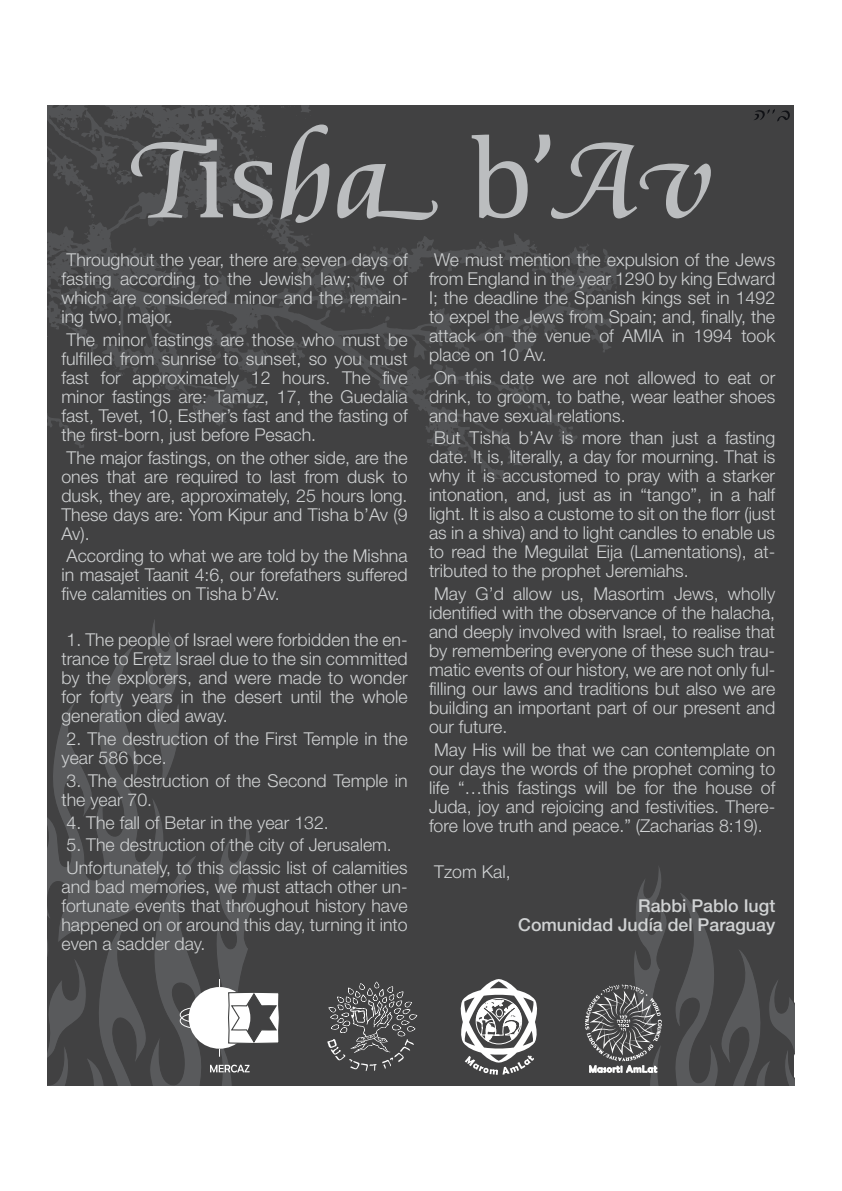
<style>
.page{position:relative;width:842px;height:1191px;background:#fff}
.page>*{position:absolute;margin:0;border:0;box-sizing:border-box;transform-origin:0 0}
.t1{font:118.3px "Cataneo BT Regular Swash";color:#bbbdbf}
.t2{font:300 17.7px/19px "Helvetica Neue";color:#d0d2d3;text-align:justify}
.t3{font:500 17.7px/19px "Helvetica Neue";color:#d0d2d3;text-align:right}
.t4{font:9.7px "Berlin Sans FB";letter-spacing:.07em;color:#fff}
.s1{font-family:"Cambria Math"}
</style>
<div class="page">
<div style="left:48px;top:105px;width:746px;height:980px;background:#414142"></div>
<svg style="left:48px;top:105px;width:568px;height:374px"></svg>
<svg style="left:211px;top:423px;width:13px;height:7px"></svg>
<svg style="left:257px;top:407px;width:5px;height:5px"></svg>
<svg style="left:171px;top:389px;width:8px;height:5px"></svg>
<svg style="left:520px;top:377px;width:4px;height:5px"></svg>
<svg style="left:113px;top:364px;width:28px;height:13px"></svg>
<svg style="left:229px;top:352px;width:3px;height:8px"></svg>
<svg style="left:161px;top:343px;width:3px;height:5px"></svg>
<svg style="left:492px;top:334px;width:15px;height:10px"></svg>
<svg style="left:168px;top:270px;width:33px;height:24px"></svg>
<svg style="left:594px;top:291px;width:12px;height:11px"></svg>
<svg style="left:334px;top:291px;width:56px;height:30px"></svg>
<svg style="left:48px;top:279px;width:66px;height:74px"></svg>
<svg style="left:282px;top:249px;width:38px;height:45px"></svg>
<svg style="left:392px;top:247px;width:8px;height:7px"></svg>
<svg style="left:48px;top:143px;width:47px;height:80px"></svg>
<svg style="left:84px;top:232px;width:5px;height:8px"></svg>
<svg style="left:267px;top:210px;width:6px;height:5px"></svg>
<svg style="left:208px;top:200px;width:17px;height:12px"></svg>
<svg style="left:152px;top:127px;width:7px;height:7px"></svg>
<svg style="left:115px;top:170px;width:17px;height:15px"></svg>
<svg style="left:191px;top:166px;width:10px;height:9px"></svg>
<svg style="left:79px;top:116px;width:6px;height:5px"></svg>
<svg style="left:754px;top:109px;width:36px;height:13px"></svg>
<svg style="left:48px;top:620px;width:231px;height:465px"></svg>
<svg style="left:327px;top:981px;width:90px;height:90px"></svg>
<svg style="left:585px;top:868px;width:209px;height:217px"></svg>
<svg style="left:460px;top:979px;width:77px;height:95px"></svg>
<h1 class="t1" style="left:128px;top:108px;width:586px">T<span class="s1">is</span>ha <span class="s1">b’</span>Av</h1>
<p class="t2" style="left:61px;top:250px;width:348px">Throughout the year, there are seven days of fasting according to the Jewish law; five of which are considered minor and the remain&shy;ing two, major.</p>
<p class="t2" style="left:61px;top:329px;width:348px">The minor fastings are those who must be fulfilled from sunrise to sunset, so you must fast for approximately 12 hours. The five minor fastings are: Tamuz, 17, the Guedalia fast, Tevet, 10, Esther’s fast and the fasting of the first-born, just before Pesach.</p>
<p class="t2" style="left:61px;top:447px;width:348px">The major fastings, on the other side, are the ones that are required to last from dusk to dusk, they are, approximately, 25 hours long.<br>These days are: Yom Kipur and Tisha b’Av (9<br>Av).</p>
<p class="t2" style="left:61px;top:546px;width:348px">According to what we are told by the Mishna in masajet Taanit 4:6, our forefathers suffered five calamities on Tisha b’Av.</p>
<p class="t2" style="left:61px;top:630px;width:348px">1. The people of Israel were forbidden the en&shy;trance to Eretz Israel due to the sin committed by the explorers, and were made to wonder for forty years in the desert until the whole generation died away.</p>
<p class="t2" style="left:61px;top:728px;width:348px">2. The destruction of the First Temple in the year 586 bce.</p>
<p class="t2" style="left:61px;top:770px;width:348px">3. The destruction of the Second Temple in the year 70.</p>
<p class="t2" style="left:67px;top:812px;width:264px">4. The fall of Betar in the year 132.</p>
<p class="t2" style="left:67px;top:833px;width:343px;line-height:22.8px">5. The destruction of the city of Jerusalem.<br>Unfortunately, to this classic list of calamities</p>
<p class="t2" style="left:61px;top:877px;width:348px">and bad memories, we must attach other un&shy;fortunate events that throughout history have happened on or around this day, turning it into even a sadder day.</p>
<p class="t2" style="left:429px;top:249px;width:348px">We must mention the expulsion of the Jews from England in the year 1290 by king Edward I; the deadline the Spanish kings set in 1492 to expel the Jews from Spain; and, finally, the attack on the venue of AMIA in 1994 took place on 10 Av.</p>
<p class="t2" style="left:429px;top:367px;width:348px">On this date we are not allowed to eat or drink, to groom, to bathe, wear leather shoes and have sexual relations.</p>
<p class="t2" style="left:429px;top:428px;width:348px">But Tisha b’Av is more than just a fasting date. It is, literally, a day for mourning. That is why it is accustomed to pray with a starker intonation, and, just as in “tango”, in a half light. It is also a custome to sit on the florr (just as in a shiva) and to light candles to enable us to read the Meguilat Eija (Lamentations), at&shy;tributed to the prophet Jeremiahs.</p>
<p class="t2" style="left:429px;top:584px;width:348px">May G’d allow us, Masortim Jews, wholly identified with the observance of the halacha, and deeply involved with Israel, to realise that by remembering everyone of these such trau&shy;matic events of our history, we are not only ful&shy;filling our laws and traditions but also we are building an important part of our present and our future.</p>
<p class="t2" style="left:429px;top:740px;width:348px">May His will be that we can contemplate on our days the words of the prophet coming to life “…this fastings will be for the house of Juda, joy and rejoicing and festivities. There&shy;fore love truth and peace.” (Zacharias 8:19).</p>
<p class="t2" style="left:434px;top:861px;width:78px">Tzom Kal,</p>
<p class="t3" style="left:518px;top:896px;width:259px">Rabbi Pablo Iugt<br>Comunidad Judía del Paraguay</p>
<p class="t4" style="left:589px;top:1063px;width:70px">Masorti AmLat</p>
</div>
